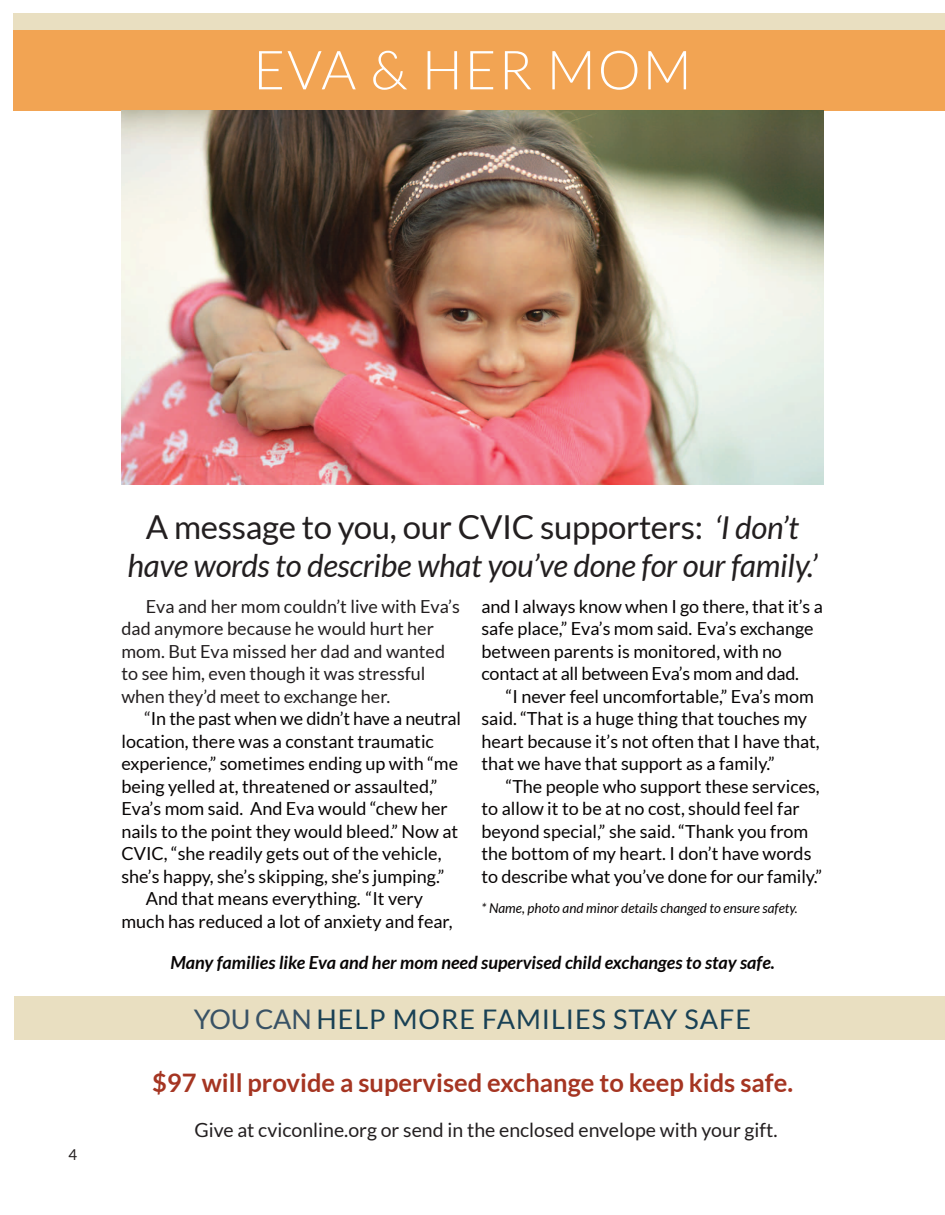
<style>
.page{position:relative;width:945px;height:1215px;background:#fff}
.page>*{position:absolute;margin:0;border:0;box-sizing:border-box;transform-origin:0 0}
.t1{font:300 54px "Lato";letter-spacing:.035em;color:#fff}
.t2{font:33px "Lato";letter-spacing:-.01em;color:#231f20}
.t3{font:italic 31.5px "Lato";letter-spacing:-.01em;color:#231f20}
.t4{font:27px "Lato";letter-spacing:.035em;color:#194155}
.t5{font:700 25.5px "Lato";color:#a53522}
.t6{font:19.5px "Lato";color:#231f20}
.t7{font:18px/22.5px "Lato";color:#080505}
.t8{font:18px/22.5px "Lato";color:#231f20}
.t9{font:italic 700 18px "Lato";color:#080505}
.t10{font:15px "Lato";color:#231f20}
.t11{font:italic 13.5px "Lato";color:#080505}
.s1{font-style:italic;font-size:31.5px}
.s2{color:#231f20}
.s3{color:#395265}
</style>
<div class="page">
<div style="left:14px;top:30px;width:918px;height:81px;background:#f2a453"></div>
<img style="left:122px;top:111px;width:702px;height:373px">
<div style="left:15px;top:996px;width:918px;height:44px;background:#e9dfc1"></div>
<div style="left:14px;top:14px;width:918px;height:16px;background:#e9dfc1"></div>
<div style="left:932px;top:30px;width:13px;height:81px;background:#f2a453"></div>
<div style="left:933px;top:996px;width:12px;height:44px;background:#e9dfc1"></div>
<div style="left:932px;top:14px;width:13px;height:16px;background:#e9dfc1"></div>
<p class="t1" style="left:253px;top:36px;width:440px">EVA &amp; HER MOM</p>
<p class="t10" style="left:68px;top:1145px;width:10px">4</p>
<p class="t2" style="left:146px;top:506px;width:655px">A message to you, our CVIC supporters: <span class="s1">‘I don’t</span></p>
<p class="t3" style="left:127px;top:546px;width:692px">have words to describe what you’ve done for our family.’</p>
<p class="t8" style="left:122px;top:594px;width:340px;text-indent:24px">Eva and her mom couldn’t live with Eva’s dad anymore because he would hurt her mom. But Eva missed her dad and wanted to see him, even though it was stressful when they’d meet to exchange her.</p>
<p class="t7" style="left:122px;top:707px;width:341px;text-indent:23px"><span class="s2">“</span>In the past when we didn’t have a neutral location, there was a constant traumatic</p>
<p class="t7" style="left:122px;top:752px;width:338px">experience,” sometimes ending up with “me being yelled at, threatened or assaulted,” Eva’s mom said. And Eva would “chew her nails to the point they would bleed.” Now at CVIC, “she readily gets out of the vehicle, she’s happy, she’s skipping, she’s jumping.”</p>
<p class="t7" style="left:122px;top:887px;width:333px;text-align:center">And that means everything. “It very<br>much has reduced a lot of anxiety and fear,</p>
<p class="t7" style="left:482px;top:594px;width:343px">and I always know when I go there, that it’s a safe place,” Eva’s mom said. Eva’s exchange between parents is monitored, with no</p>
<p class="t7" style="left:482px;top:662px;width:319px">contact at all between Eva’s mom and dad.</p>
<p class="t7" style="left:482px;top:684px;width:340px;text-indent:24px">“I never feel uncomfortable,” Eva’s mom said. “That is a huge thing that touches my heart because it’s not often that I have that, that we have that support as a family.”</p>
<p class="t7" style="left:482px;top:774px;width:342px;text-indent:24px">“The people who support these services, to allow it to be at no cost, should feel far beyond special,” she said. “Thank you from the bottom of my heart. I don’t have words to describe what you’ve done for our family.”</p>
<p class="t11" style="left:482px;top:899px;width:318px">* Name, photo and minor details changed to ensure safety.</p>
<p class="t9" style="left:170px;top:951px;width:606px">Many families like Eva and her mom need supervised child exchanges to stay safe.</p>
<p class="t4" style="left:194px;top:1002px;width:559px"><span class="s3">YOU CAN</span> HELP MORE FAMILIES STAY SAFE</p>
<p class="t5" style="left:152px;top:1067px;width:643px">$97 will provide a supervised exchange to keep kids safe.</p>
<p class="t6" style="left:194px;top:1118px;width:585px">Give at cviconline.org or send in the enclosed envelope with your gift.</p>
</div>
